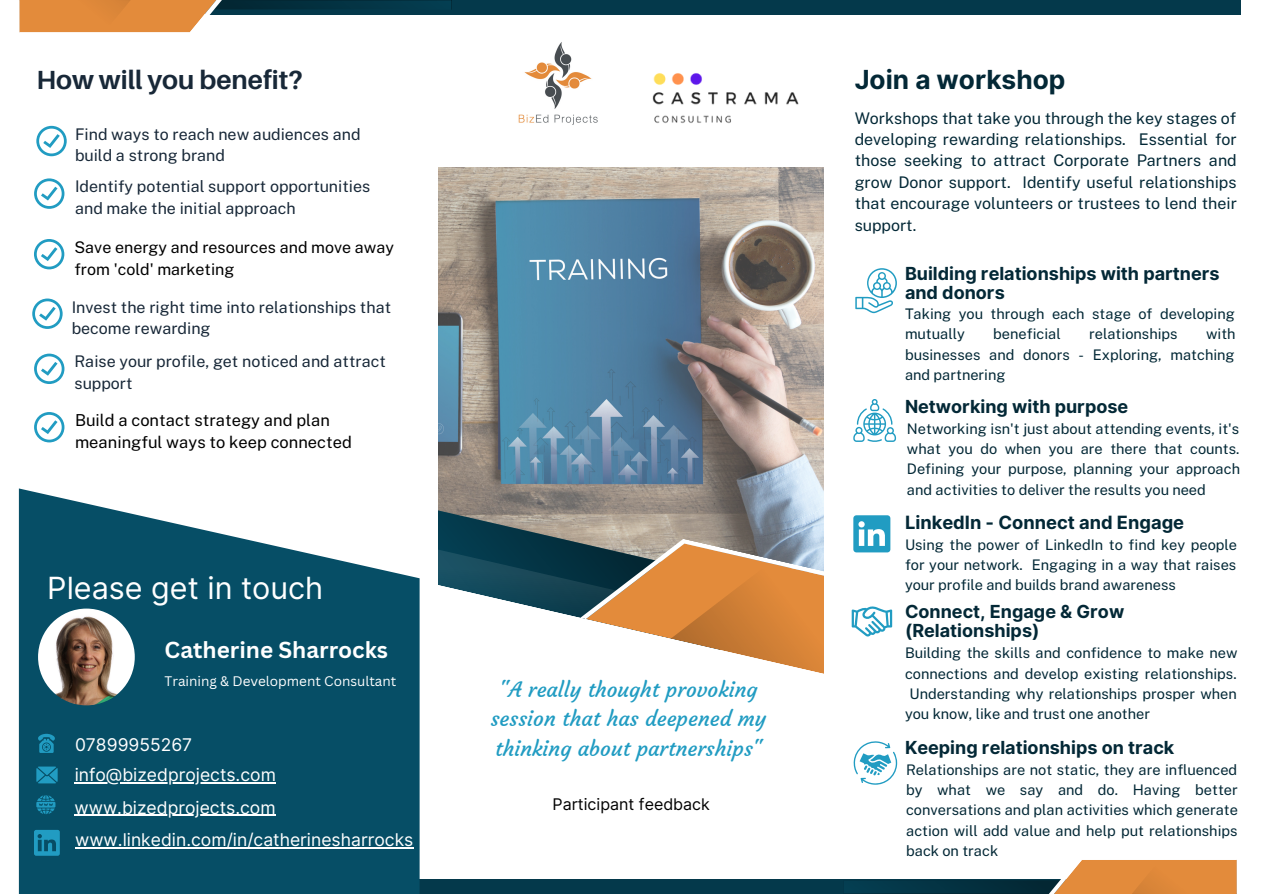
<style>
.page{position:relative;width:1263px;height:894px;background:#fff}
.page>*{position:absolute;margin:0;border:0;box-sizing:border-box;transform-origin:0 0}
.t1{font:30.6px "Inter";color:#fff}
.t2{font:700 26.25px "Aileron";color:#182838}
.t3{font:700 26.25px "Inter";color:#032836}
.t4{font:700 22.5px "Canva Sans";color:#fff}
.t5{font:21px/29.2px "Courgette";color:#219cc2;text-align:center}
.t6{font:700 18.3px "Inter";color:#032836}
.t7{font:700 18px/19px "Inter";color:#032836}
.t8{font:17.55px "Inter";color:#fff}
.t9{font:16.5px/22.5px "Public Sans";color:#000}
.t10{font:16.05px/21.3px "Public Sans";color:#032836;text-align:justify}
.t11{font:16.05px/21.9px "Public Sans";color:#182838}
.t12{font:16.05px/21.3px "Public Sans";color:#000}
.t13{font:16.05px "Inter";color:#000}
.t14{font:14.55px/20.2px "Public Sans";color:#032836;text-align:justify}
.t15{font:13.5px "Canva Sans";color:#fff}
</style>
<div class="page">
<img style="left:439px;top:167px;width:384px;height:348px">
<svg style="left:438px;top:506px;width:299px;height:9px;background:#8b827a"></svg>
<div style="left:211px;top:879px;width:1009px;height:14px;background:#04394b"></div>
<svg style="left:19px;top:488px;width:401px;height:405px;background:#246378"></svg>
<svg style="left:38px;top:733px;width:17px;height:19px"></svg>
<svg style="left:36px;top:794px;width:19px;height:20px"></svg>
<svg style="left:36px;top:766px;width:22px;height:17px"></svg>
<svg style="left:36px;top:126px;width:31px;height:30px"></svg>
<svg style="left:34px;top:178px;width:30px;height:31px"></svg>
<svg style="left:34px;top:239px;width:30px;height:30px"></svg>
<svg style="left:32px;top:298px;width:31px;height:31px"></svg>
<svg style="left:34px;top:353px;width:30px;height:31px"></svg>
<svg style="left:34px;top:412px;width:30px;height:30px"></svg>
<svg style="left:935px;top:860px;width:302px;height:33px"></svg>
<div style="left:205px;top:0;width:1035px;height:15px;background:#04394b"></div>
<svg style="left:20px;top:0;width:432px;height:33px"></svg>
<img style="left:634px;top:73px;width:188px;height:116px">
<svg style="left:34px;top:829px;width:26px;height:26px"></svg>
<img style="left:38px;top:608px;width:97px;height:97px;border-radius:50%">
<svg style="left:855px;top:268px;width:42px;height:45px"></svg>
<svg style="left:853px;top:399px;width:43px;height:43px"></svg>
<svg style="left:403px;top:515px;width:489px;height:160px"></svg>
<svg style="left:853px;top:741px;width:44px;height:43px"></svg>
<hr style="left:75px;top:847px;width:338px;height:1px;background:#fff">
<hr style="left:75px;top:781px;width:201px;height:2px;background:#fff">
<hr style="left:75px;top:814px;width:58px;height:1px;background:#fff">
<hr style="left:133px;top:814px;width:143px;height:1px;background:#fff">
<img style="left:518px;top:42px;width:80px;height:83px">
<p class="t2" style="left:36px;top:63px;width:268px">How will you benefit?</p>
<p class="t11" style="left:75px;top:123px;width:287px">Find ways to reach new audiences and build a strong brand</p>
<p class="t11" style="left:75px;top:175px;width:297px">Identify potential support opportunities and make the initial approach</p>
<p class="t12" style="left:74px;top:236px;width:321px">Save energy and resources and move away from 'cold' marketing</p>
<p class="t11" style="left:72px;top:296px;width:321px;line-height:21.3px">Invest the right time into relationships that become rewarding</p>
<p class="t11" style="left:74px;top:350px;width:313px">Raise your profile, get noticed and attract support</p>
<p class="t9" style="left:75px;top:408px;width:278px">Build a contact strategy and plan meaningful ways to keep connected</p>
<p class="t1" style="left:47px;top:569px;width:277px">Please get in touch</p>
<p class="t4" style="left:165px;top:634px;width:225px">Catherine Sharrocks</p>
<p class="t15" style="left:165px;top:671px;width:233px">Training &amp; Development Consultant</p>
<p class="t8" style="left:75px;top:734px;width:119px">07899955267</p>
<p class="t8" style="left:75px;top:763px;width:203px">info@bizedprojects.com</p>
<p class="t8" style="left:75px;top:796px;width:203px">www.bizedprojects.com</p>
<p class="t8" style="left:75px;top:829px;width:340px">www.linkedin.com/in/catherinesharrocks</p>
<p class="t5" style="left:491px;top:675px;width:277px">"A really thought provoking session that has deepened my thinking about partnerships"</p>
<p class="t13" style="left:553px;top:794px;width:159px">Participant feedback</p>
<p class="t3" style="left:855px;top:64px;width:212px">Join a workshop</p>
<p class="t10" style="left:855px;top:107px;width:384px">Workshops that take you through the key stages of developing rewarding relationships. Essential for those seeking to attract Corporate Partners and grow Donor support. Identify useful relationships that encourage volunteers or trustees to lend their support.</p>
<p class="t7" style="left:905px;top:264px;width:316px">Building relationships with partners and donors</p>
<p class="t14" style="left:905px;top:303px;width:331px">Taking you through each stage of developing mutually</p>
<p class="t14" style="left:905px;top:324px;width:332px;text-indent:301px">with businesses and donors - Exploring, matching and partnering</p>
<p class="t14" style="left:993px;top:324px;width:69px">beneficial</p>
<p class="t14" style="left:1089px;top:324px;width:90px">relationships</p>
<p class="t7" style="left:905px;top:397px;width:225px">Networking with purpose</p>
<p class="t14" style="left:907px;top:418px;width:335px">Networking isn't just about attending events, it's what you do when you are there that counts.<br>Defining your purpose, planning your approach and activities to deliver the results you need</p>
<p class="t6" style="left:905px;top:511px;width:281px">LinkedIn - Connect and Engage</p>
<p class="t14" style="left:905px;top:534px;width:334px">Using the power of LinkedIn to find key people for your network. Engaging in a way that raises your profile and builds brand awareness</p>
<p class="t7" style="left:905px;top:602px;width:221px">Connect, Engage &amp; Grow (Relationships)</p>
<p class="t14" style="left:905px;top:642px;width:334px">Building the skills and confidence to make new</p>
<p class="t14" style="left:905px;top:663px;width:333px">connections and develop existing relationships.</p>
<p class="t14" style="left:909px;top:683px;width:329px">Understanding why relationships prosper when</p>
<p class="t14" style="left:905px;top:703px;width:246px">you know, like and trust one another</p>
<p class="t7" style="left:905px;top:737px;width:271px">Keeping relationships on track</p>
<p class="t14" style="left:906px;top:759px;width:333px">Relationships are not static, they are influenced by what we say and do. Having better conversations and plan activities which generate action will add value and help put relationships back on track</p>
</div>
